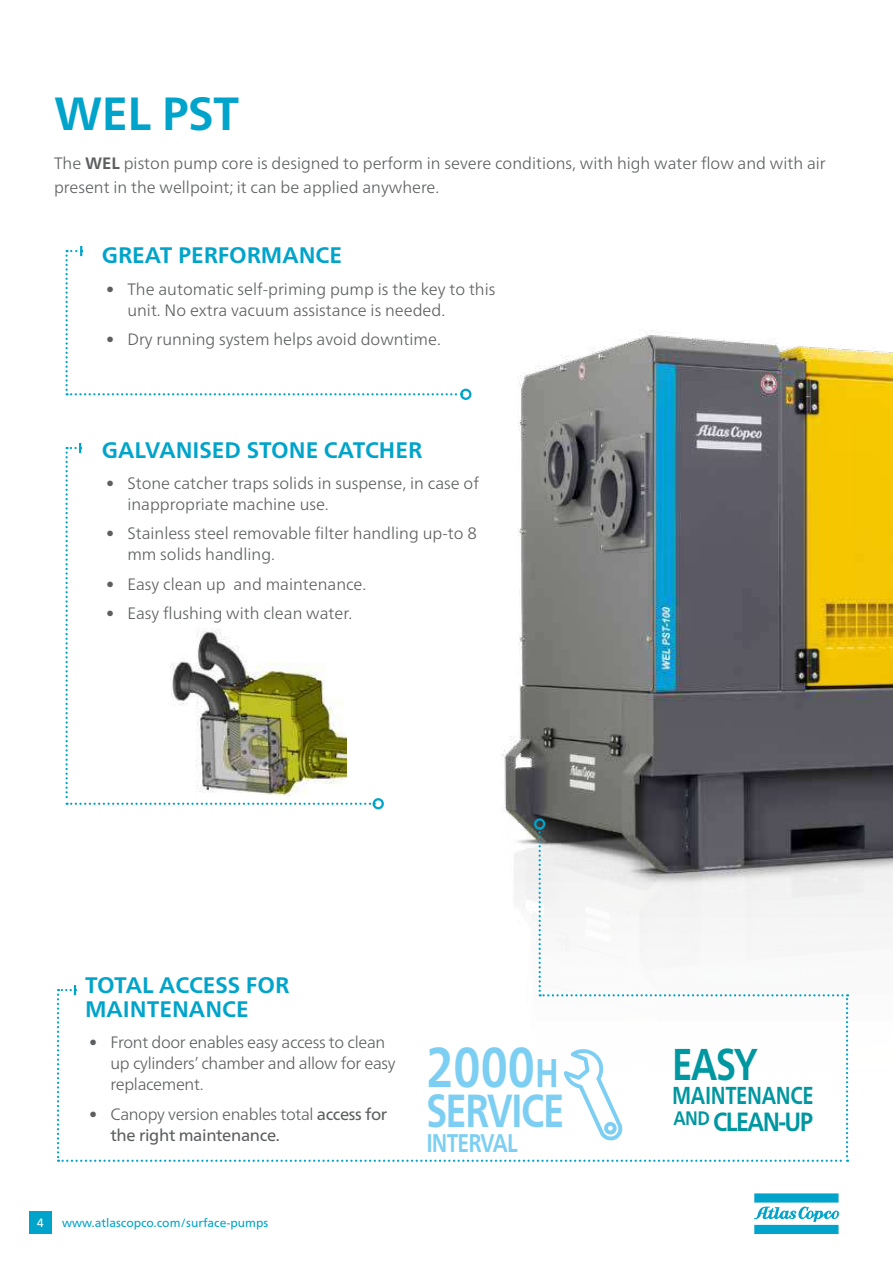
<style>
.page{position:relative;width:893px;height:1263px;background:#fff}
.page>*{position:absolute;margin:0;border:0;box-sizing:border-box;transform-origin:0 0}
.t1{font:700 56.1px "Neue Frutiger World";color:#7ccff2;scale:.81 1}
.t2{font:700 46.5px "Neue Frutiger World";letter-spacing:-.01em;color:#00a4ca}
.t3{font:700 46.35px "Neue Frutiger World";letter-spacing:-.04em;color:#7ccff2;scale:.81 1}
.t4{font:700 44.55px "Neue Frutiger World";color:#0097a0;scale:.81 1}
.t5{font:700 26.4px "Neue Frutiger World";letter-spacing:-.07em;color:#0097a0;scale:.88 1}
.t6{font:700 25.5px "Neue Frutiger World";letter-spacing:-.04em;color:#7ccff2;scale:.81 1}
.t7{font:700 24.6px "Neue Frutiger World";letter-spacing:-.02em;color:#0097a0;scale:.81 1}
.t8{font:700 22.5px/23.5px "Neue Frutiger World";color:#00a4ca}
.t9{font:700 19.5px "Neue Frutiger World";color:#0097a0;scale:.88 1}
.t10{font:300 16.5px/21px "Neue Frutiger World";color:#5c5e60}
.t11{font:300 16.5px/21px "Neue Frutiger World";letter-spacing:-.02em;color:#5c5e60}
.t12{font:16.5px/21px "Neue Frutiger World";letter-spacing:-.02em;color:#5c5e60}
.t13{font:12px "Neue Frutiger World";color:#00a4ca}
.t14{font:12px "Neue Frutiger World";color:#fff}
.s1{font-weight:700}
.s2{font-weight:300}
.s3{font-size:39.9px}
</style>
<div class="page">
<svg style="left:754px;top:1193px;width:85px;height:41px"></svg>
<div style="left:29px;top:1211px;width:22px;height:23px;background:#00a4ca"></div>
<img style="left:441px;top:330px;width:452px;height:832px">
<svg style="left:65px;top:443px;width:310px;height:362px"></svg>
<div style="left:373px;top:798px;width:11px;height:11px;border:2px solid #00a4ca;border-radius:50%"></div>
<div style="left:534px;top:818px;width:11px;height:12px;border:2px solid #00a4ca;border-radius:50%"></div>
<svg style="left:65px;top:246px;width:397px;height:149px"></svg>
<div style="left:460px;top:389px;width:11px;height:11px;border:2px solid #00a4ca;border-radius:50%"></div>
<svg style="left:57px;top:827px;width:791px;height:335px"></svg>
<h2 class="t2" style="left:54px;top:73px;width:187px">WEL PST</h2>
<p class="t10" style="left:54px;top:151px;width:773px;line-height:24px">The <span class="s1">WEL</span> piston pump core is designed to perform in severe conditions, with high water flow and with air present in the wellpoint; it can be applied anywhere.</p>
<h3 class="t8" style="left:102px;top:243px;width:242px">GREAT PERFORMANCE</h3>
<p class="t10" style="left:127px;top:278px;width:369px;text-indent:-21px">• The automatic self-priming pump is the key to this unit. No extra vacuum assistance is needed.</p>
<p class="t10" style="left:106px;top:329px;width:336px">• Dry running system helps avoid downtime.</p>
<h3 class="t8" style="left:102px;top:437px;width:322px">GALVANISED STONE CATCHER</h3>
<p class="t10" style="left:127px;top:473px;width:353px;text-indent:-21px">• Stone catcher traps solids in suspense, in case of inappropriate machine use.</p>
<p class="t10" style="left:127px;top:523px;width:351px;text-indent:-21px">• Stainless steel removable filter handling up-to 8 mm solids handling.</p>
<p class="t10" style="left:106px;top:574px;width:262px">• Easy clean up and maintenance.</p>
<p class="t10" style="left:106px;top:603px;width:248px">• Easy flushing with clean water.</p>
<h3 class="t8" style="left:85px;top:973px;width:205px">TOTAL ACCESS FOR<br>MAINTENANCE</h3>
<p class="t11" style="left:111px;top:1032px;width:287px;text-indent:-21px">• Front door enables easy access to clean up cylinders’ chamber and allow for easy replacement.</p>
<p class="t12" style="left:111px;top:1104px;width:278px;text-indent:-21px"><span class="s2">• Canopy version enables total</span> access for the right maintenance.</p>
<p class="t14" style="left:37px;top:1214px;width:8px">4</p>
<p class="t13" style="left:62px;top:1213px;width:208px">www.atlascopco.com/surface-pumps</p>
<h1 class="t1" style="left:426px;top:1018px;width:165px">2000<span class="s3">H</span></h1>
<h3 class="t3" style="left:426px;top:1070px;width:172px">SERVICE</h3>
<h3 class="t6" style="left:426px;top:1120px;width:114px">INTERVAL</h3>
<h3 class="t4" style="left:672px;top:1025px;width:107px">EASY</h3>
<h3 class="t7" style="left:672px;top:1074px;width:176px">MAINTENANCE</h3>
<p class="t9" style="left:673px;top:1100px;width:43px">AND</p>
<h3 class="t5" style="left:713px;top:1098px;width:115px">CLEAN-UP</h3>
</div>
